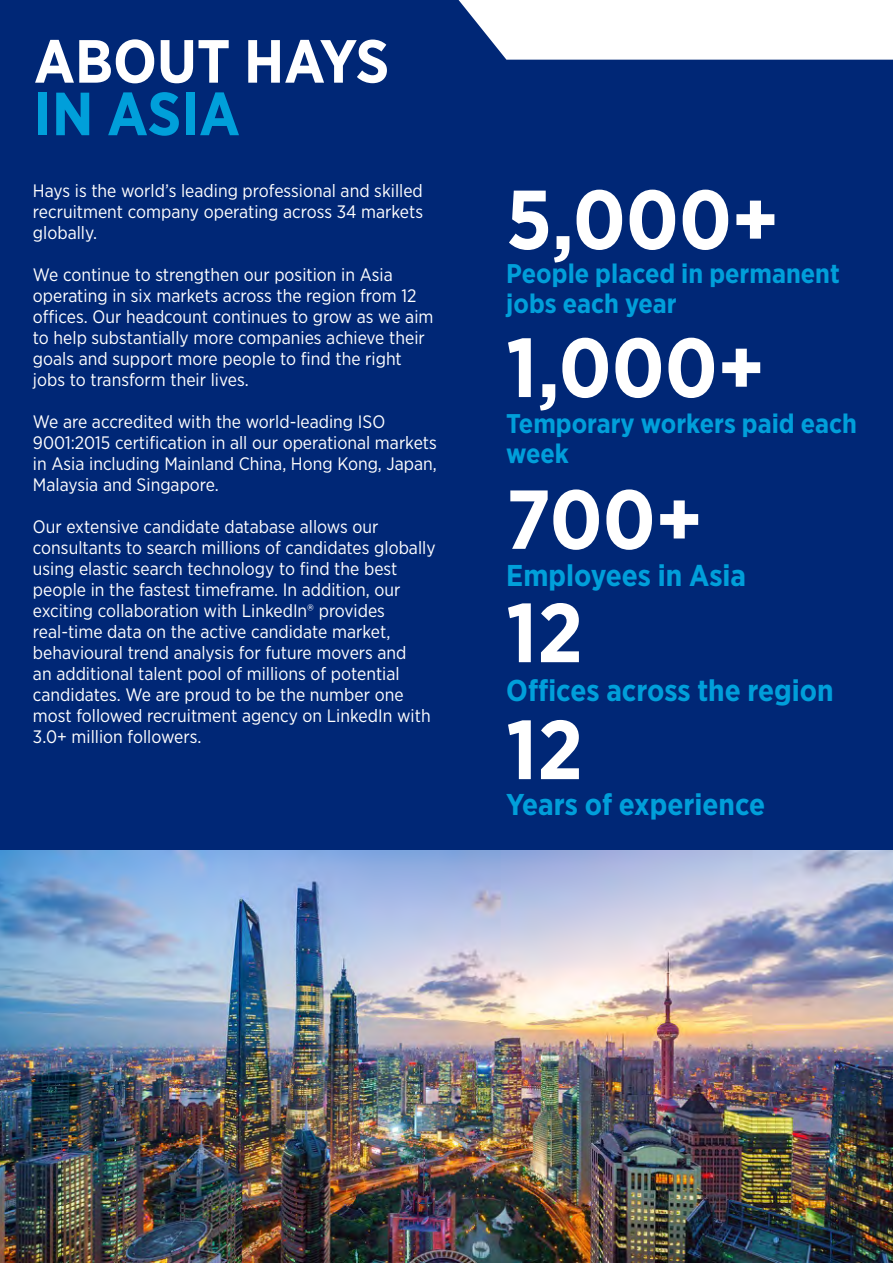
<style>
.page{position:relative;width:893px;height:1263px;background:#fff}
.page>*{position:absolute;margin:0;border:0;box-sizing:border-box;transform-origin:0 0}
.t1{font:700 83.4px/149.9px "Gotham Narrow";color:#fff}
.t2{font:700 60.75px "Gotham Narrow";color:#fff}
.t3{font:700 60.75px "Gotham Narrow";color:#009fda}
.t4{font:700 30.15px "Gotham Narrow";color:#009fda}
.t5{font:700 27px/30px "Gotham Narrow";color:#009fda}
.t6{font:18px/21px "Gotham Narrow";color:#fff}
</style>
<div class="page">
<div style="left:0;top:0;width:893px;height:851px;background:#002776"></div>
<img style="left:0;top:851px;width:893px;height:412px">
<h2 class="t2" style="left:34px;top:22px;width:357px">ABOUT HAYS</h2>
<h2 class="t3" style="left:34px;top:75px;width:208px">IN ASIA</h2>
<p class="t6" style="left:33px;top:179px;width:392px;text-align:justify">Hays is the world’s leading professional and skilled recruitment company operating across 34 markets globally.</p>
<p class="t6" style="left:33px;top:263px;width:402px">We continue to strengthen our position in Asia operating in six markets across the region from 12 offices. Our headcount continues to grow as we aim to help substantially more companies achieve their goals and support more people to find the right jobs to transform their lives.</p>
<p class="t6" style="left:33px;top:410px;width:405px">We are accredited with the world-leading ISO 9001:2015 certification in all our operational markets in Asia including Mainland China, Hong Kong, Japan, Malaysia and Singapore.</p>
<p class="t6" style="left:33px;top:516px;width:404px">Our extensive candidate database allows our consultants to search millions of candidates globally using elastic search technology to find the best people in the fastest timeframe. In addition, our exciting collaboration with LinkedIn® provides real-time data on the active candidate market, behavioural trend analysis for future movers and<br>an additional talent pool of millions of potential candidates. We are proud to be the number one most followed recruitment agency on LinkedIn with 3.0+ million followers.</p>
<h1 class="t1" style="left:506px;top:144px;width:274px">5,000+<br>1,000+<br>700+</h1>
<h3 class="t5" style="left:506px;top:259px;width:335px">People placed in permanent jobs each year</h3>
<h3 class="t5" style="left:506px;top:408px;width:352px">Temporary workers paid each week</h3>
<h3 class="t4" style="left:506px;top:556px;width:241px">Employees in Asia</h3>
<h1 class="t1" style="left:506px;top:574px;width:78px;line-height:116.9px">12<br>12</h1>
<h3 class="t4" style="left:506px;top:671px;width:329px">Offices across the region</h3>
<h3 class="t4" style="left:506px;top:785px;width:260px">Years of experience</h3>
</div>
